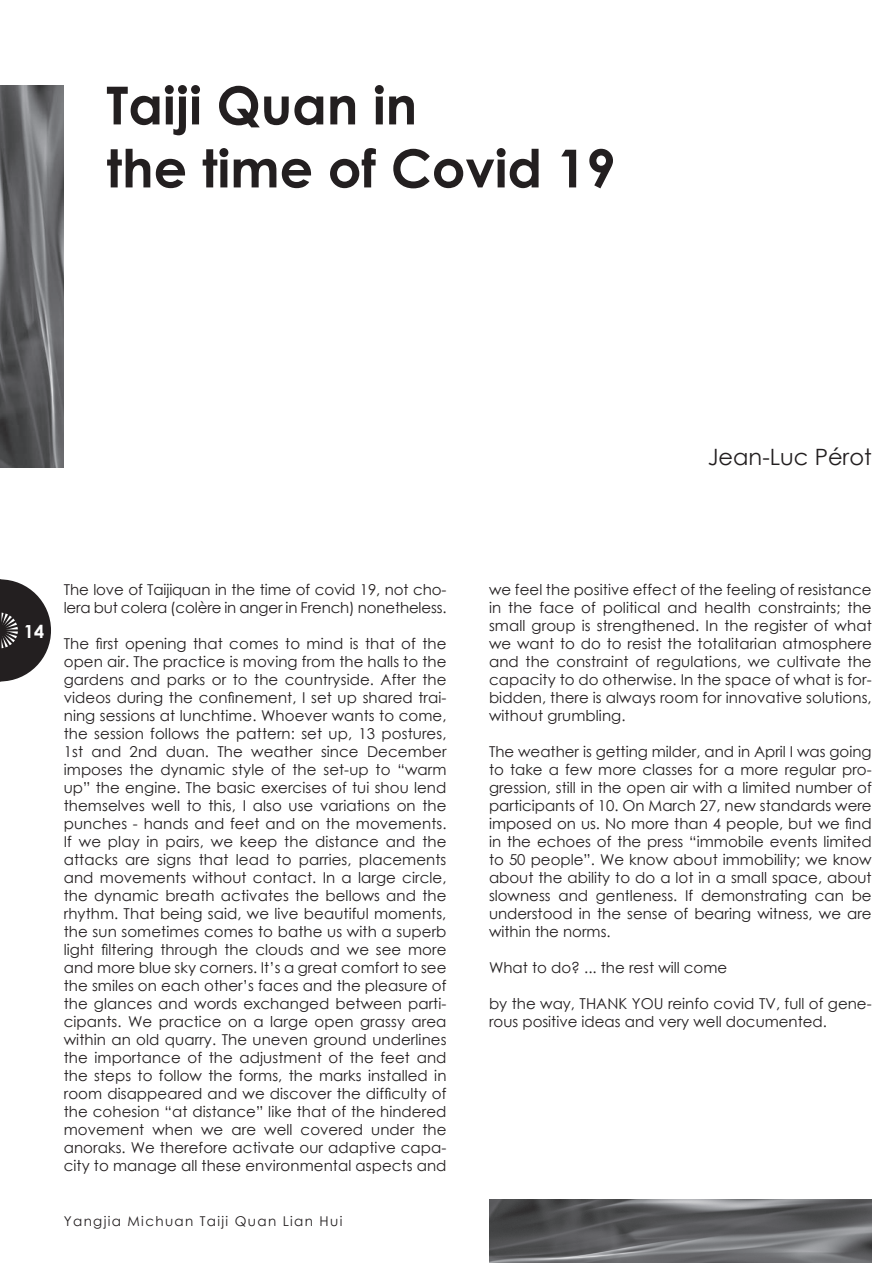
<style>
.page{position:relative;width:893px;height:1263px;background:#fff}
.page>*{position:absolute;margin:0;border:0;box-sizing:border-box;transform-origin:0 0}
.t1{font:700 52.5px/63px "Century Gothic";color:#231f20}
.t2{font:22.5px "Century Gothic";color:#231f20}
.t3{font:700 18px "Century Gothic";color:#fff}
.t4{font:15px/18px "Century Gothic";color:#231f20;text-align:justify}
.t5{font:13.5px "Century Gothic";letter-spacing:.1em;color:#231f20}
</style>
<div class="page">
<svg style="left:0;top:579px;width:51px;height:102px"></svg>
<img style="left:0;top:85px;width:64px;height:383px">
<img style="left:489px;top:1199px;width:383px;height:64px">
<h1 class="t1" style="left:106px;top:73px;width:511px">Taiji Quan in<br>the time of Covid 19</h1>
<h2 class="t2" style="left:708px;top:441px;width:165px">Jean-Luc Pérot</h2>
<p class="t3" style="left:24px;top:620px;width:22px">14</p>
<p class="t4" style="left:64px;top:580px;width:384px">The love of Taijiquan in the time of covid 19, not cho&shy;lera but colera (colère in anger in French) nonetheless.</p>
<p class="t4" style="left:64px;top:634px;width:384px">The first opening that comes to mind is that of the open air. The practice is moving from the halls to the gardens and parks or to the countryside. After the videos during the confinement, I set up shared trai&shy;ning sessions at lunchtime. Whoever wants to come, the session follows the pattern: set up, 13 postures, 1st and 2nd duan. The weather since December imposes the dynamic style of the set-up to “warm up” the engine. The basic exercises of tui shou lend themselves well to this, I also use variations on the punches - hands and feet and on the movements.<br>If we play in pairs, we keep the distance and the attacks are signs that lead to parries, placements and movements without contact. In a large circle, the dynamic breath activates the bellows and the rhythm. That being said, we live beautiful moments, the sun sometimes comes to bathe us with a superb light filtering through the clouds and we see more and more blue sky corners. It’s a great comfort to see the smiles on each other’s faces and the pleasure of the glances and words exchanged between parti&shy;cipants. We practice on a large open grassy area within an old quarry. The uneven ground underlines the importance of the adjustment of the feet and the steps to follow the forms, the marks installed in room disappeared and we discover the difficulty of the cohesion “at distance” like that of the hindered movement when we are well covered under the anoraks. We therefore activate our adaptive capa&shy;city to manage all these environmental aspects and</p>
<p class="t5" style="left:64px;top:1211px;width:280px">Yangjia Michuan Taiji Quan Lian Hui</p>
<p class="t4" style="left:489px;top:580px;width:384px">we feel the positive effect of the feeling of resistance in the face of political and health constraints; the small group is strengthened. In the register of what we want to do to resist the totalitarian atmosphere and the constraint of regulations, we cultivate the capacity to do otherwise. In the space of what is for&shy;bidden, there is always room for innovative solutions, without grumbling.</p>
<p class="t4" style="left:489px;top:742px;width:384px">The weather is getting milder, and in April I was going to take a few more classes for a more regular pro&shy;gression, still in the open air with a limited number of participants of 10. On March 27, new standards were imposed on us. No more than 4 people, but we find in the echoes of the press “immobile events limited to 50 people”. We know about immobility; we know about the ability to do a lot in a small space, about slowness and gentleness. If demonstrating can be understood in the sense of bearing witness, we are within the norms.</p>
<p class="t4" style="left:489px;top:958px;width:240px">What to do? ... the rest will come</p>
<p class="t4" style="left:489px;top:994px;width:384px">by the way, THANK YOU reinfo covid TV, full of gene&shy;rous positive ideas and very well documented.</p>
</div>
